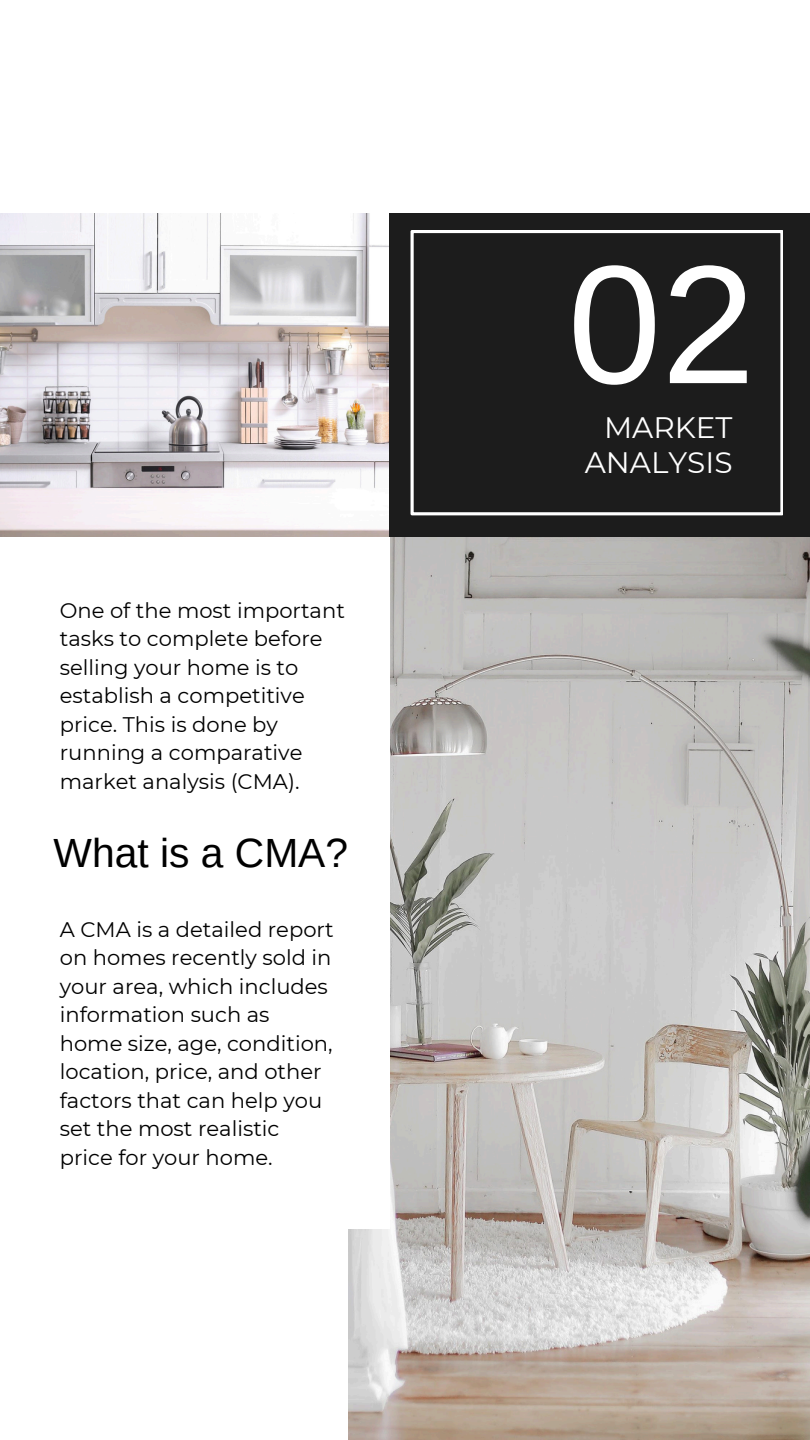
<style>
.page{position:relative;width:810px;height:1440px;background:#fff}
.page>*{position:absolute;margin:0;border:0;box-sizing:border-box;transform-origin:0 0}
.t1{font:168.8px "Arimo";color:#fff}
.t2{font:40.8px "Arimo";color:#000}
.t3{font:29.5px/34.8px "Montserrat";color:#fff;text-align:right}
.t4{font:21.1px/28.5px "Montserrat";color:#000}
</style>
<div class="page">
<img style="left:349px;top:538px;width:461px;height:902px">
<img style="left:0;top:214px;width:390px;height:323px">
<div style="left:390px;top:214px;width:420px;height:323px;background:#1c1c1c"></div>
<div style="left:0;top:537px;width:390px;height:692px;background:#fff"></div>
<svg style="left:411px;top:230px;width:372px;height:285px"></svg>
<p class="t4" style="left:60px;top:596px;width:287px">One of the most important tasks to complete before selling your home is to establish a competitive price. This is done by running a comparative market analysis (CMA).</p>
<p class="t2" style="left:54px;top:830px;width:296px">What is a CMA?</p>
<h1 class="t4" style="left:60px;top:915px;width:275px">A CMA is a detailed report on homes recently sold in your area, which includes information such as home size, age, condition, location, price, and other factors that can help you set the most realistic price for your home.</h1>
<h2 class="t1" style="left:568px;top:230px;width:189px">02</h2>
<p class="t3" style="left:585px;top:410px;width:149px">MARKET<br>ANALYSIS</p>
</div>
